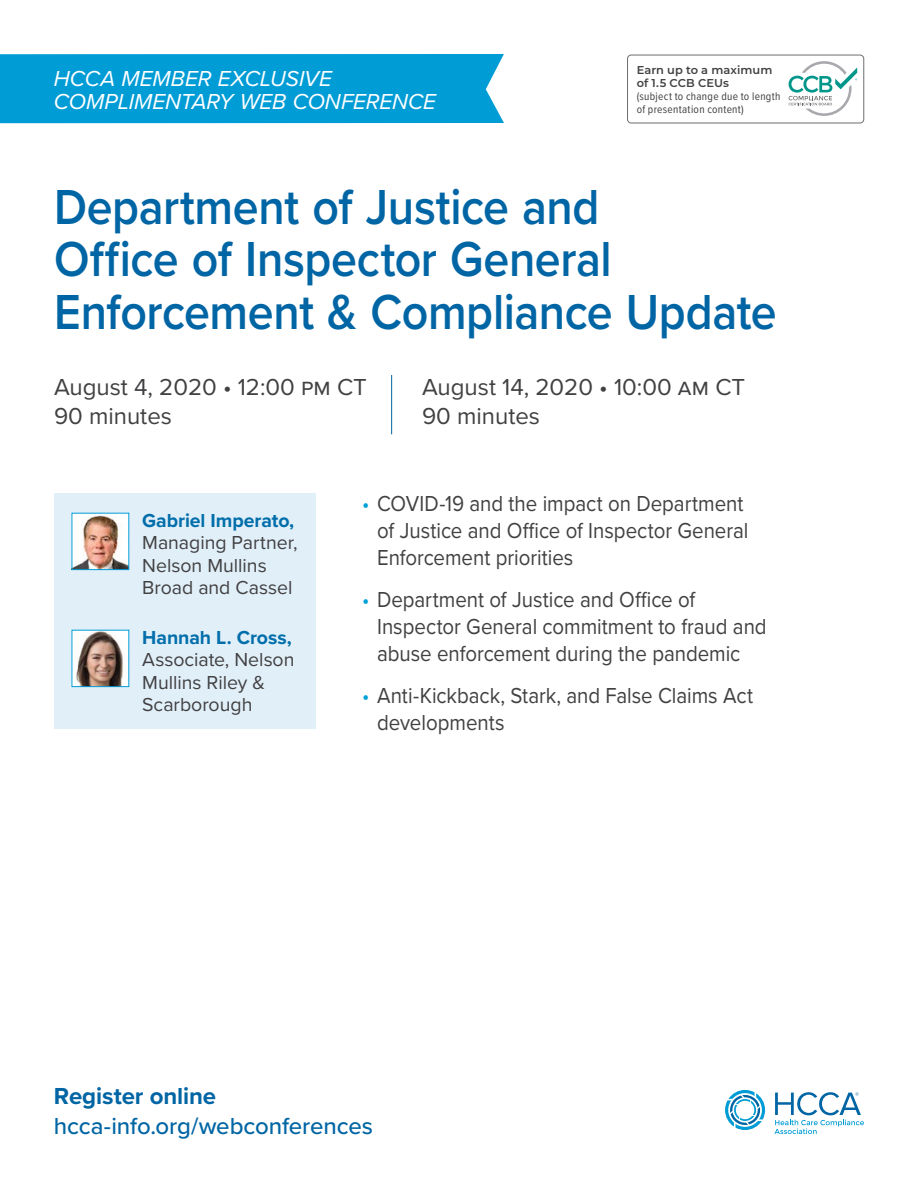
<style>
.page{position:relative;width:918px;height:1188px;background:#fff}
.page>*{position:absolute;margin:0;border:0;box-sizing:border-box;transform-origin:0 0}
.t1{font:600 51px/52.5px "Proxima Nova";letter-spacing:-.01em;color:#0065a4;scale:.91 1}
.t2{font:24px/28.8px "Proxima Nova";color:#414042}
.t3{font:500 24px "Proxima Nova";letter-spacing:-.005em;color:#0065a4}
.t4{font:700 24px "Proxima Nova";letter-spacing:-.005em;color:#0065a4}
.t5{font:22.5px/27px "Proxima Nova";color:#414042;scale:.91 1}
.t6{font:italic 22.5px/22.5px "Proxima Nova";letter-spacing:-.005em;color:#fff}
.t7{font:19.5px/22.5px "Proxima Nova";color:#414042}
.t8{font:700 19.5px "Proxima Nova";letter-spacing:-.005em;color:#006eab}
.t9{font:11.4px/12.1px "Proxima Nova Cond";letter-spacing:.025em;color:#414042}
.t10{font:600 11.4px/13px "Montserrat";letter-spacing:.005em;color:#414042}
.s1{color:#00a2d9}
</style>
<div class="page">
<hr style="left:391px;top:375px;width:1px;height:59px;background:#0065a4">
<svg style="left:774px;top:1092px;width:90px;height:42px"></svg>
<svg style="left:725px;top:1090px;width:40px;height:40px"></svg>
<div style="left:54px;top:493px;width:262px;height:236px;background:#e1eff8"></div>
<img style="left:74px;top:515px;width:53px;height:53px">
<img style="left:74px;top:632px;width:53px;height:53px">
<div style="left:0;top:54px;width:504px;height:69px;background:#009cd6"></div>
<div style="left:627px;top:55px;width:237px;height:68px;border:1px solid #6d6e71;border-radius:4px"></div>
<svg style="left:789px;top:61px;width:68px;height:55px"></svg>
<p class="t6" style="left:54px;top:66px;width:384px">HCCA MEMBER EXCLUSIVE<br>COMPLIMENTARY WEB CONFERENCE</p>
<p class="t10" style="left:637px;top:63px;width:137px">Earn up to a maximum of 1.5 CCB CEUs</p>
<p class="t9" style="left:637px;top:90px;width:145px">(subject to change due to length of presentation content)</p>
<h1 class="t1" style="left:54px;top:179px;width:796px">Department of Justice and<br>Office of Inspector General<br>Enforcement &amp; Compliance Update</h1>
<p class="t2" style="left:54px;top:371px;width:314px">August 4, 2020 • 12:00 pm CT<br>90 minutes</p>
<p class="t2" style="left:422px;top:371px;width:325px">August 14, 2020 • 10:00 am CT<br>90 minutes</p>
<p class="t8" style="left:142px;top:506px;width:154px">Gabriel Imperato,</p>
<p class="t7" style="left:142px;top:531px;width:157px">Managing Partner,<br>Nelson Mullins<br>Broad and Cassel</p>
<p class="t8" style="left:142px;top:623px;width:151px">Hannah L. Cross,</p>
<p class="t7" style="left:142px;top:648px;width:154px">Associate, Nelson<br>Mullins Riley &amp;<br>Scarborough</p>
<p class="t5" style="left:377px;top:489px;width:410px;text-indent:-15px"><span class="s1">•</span> COVID-19 and the impact on Department of Justice and Office of Inspector General<br>Enforcement priorities</p>
<p class="t5" style="left:377px;top:585px;width:430px;text-indent:-15px"><span class="s1">•</span> Department of Justice and Office of<br>Inspector General commitment to fraud and abuse enforcement during the pandemic</p>
<p class="t5" style="left:377px;top:681px;width:415px;text-indent:-15px"><span class="s1">•</span> Anti-Kickback, Stark, and False Claims Act developments</p>
<p class="t4" style="left:54px;top:1078px;width:164px">Register online</p>
<p class="t3" style="left:54px;top:1108px;width:320px">hcca-info.org/webconferences</p>
</div>
